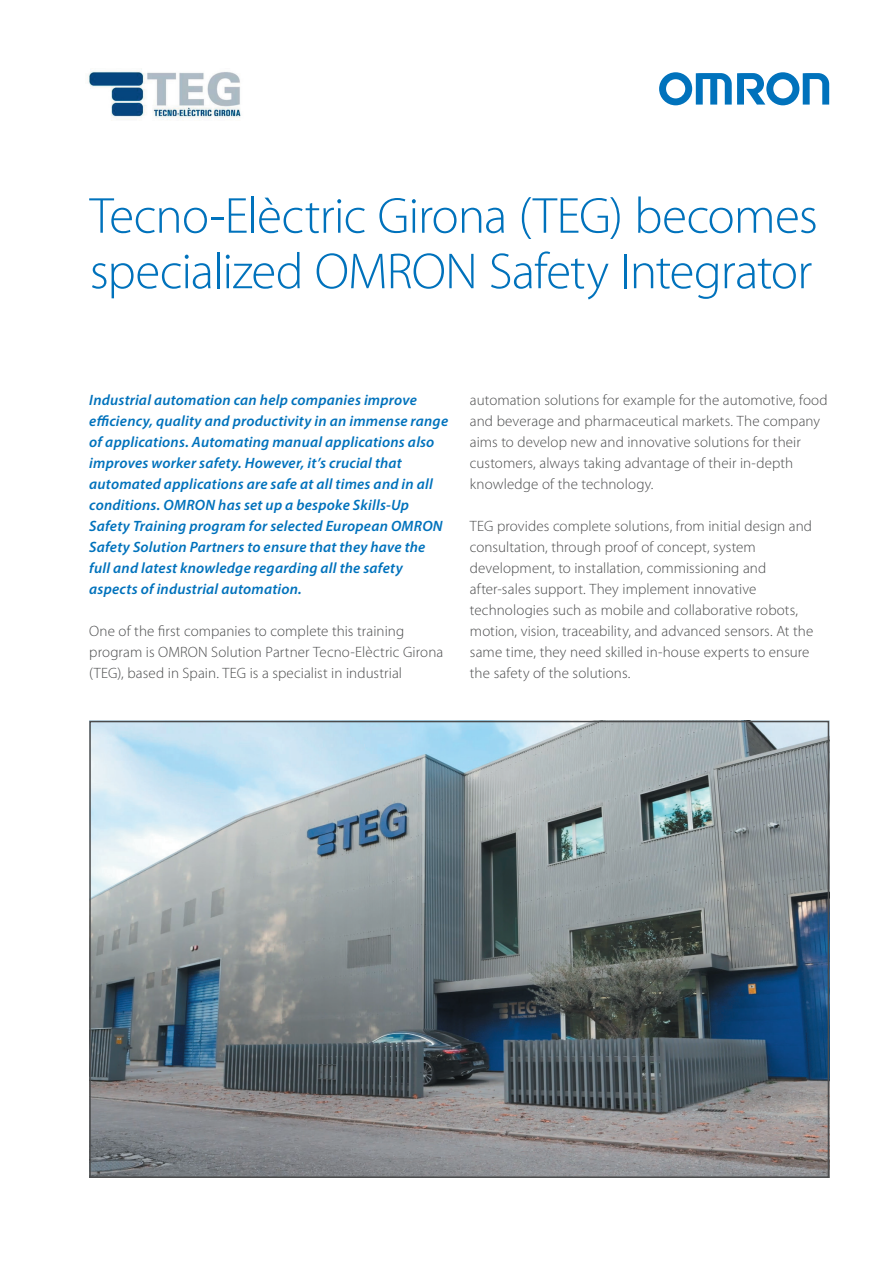
<style>
.page{position:relative;width:893px;height:1263px;background:#fff}
.page>*{position:absolute;margin:0;border:0;box-sizing:border-box;transform-origin:0 0}
.t1{font:300 51px/55.5px "Myriad Pro";letter-spacing:-.02em;color:#0072bc}
.t2{font:300 15px/21px "Myriad Pro";letter-spacing:.005em;color:#4b4c4d}
.t3{font:italic 600 15px/21px "Myriad Pro";letter-spacing:.015em;color:#0072bc}
</style>
<div class="page">
<svg style="left:659px;top:72px;width:170px;height:33px"></svg>
<img style="left:92px;top:724px;width:734px;height:451px">
<div style="left:89px;top:721px;width:740px;height:457px;border:2px solid #4b4c4d"></div>
<img style="left:89px;top:69px;width:152px;height:51px">
<h1 class="t1" style="left:90px;top:189px;width:730px">Tecno-Elèctric Girona (TEG) becomes specialized OMRON Safety Integrator</h1>
<p class="t3" style="left:89px;top:389px;width:360px">Industrial automation can help companies improve efficiency, quality and productivity in an immense range of applications. Automating manual applications also improves worker safety. However, it’s crucial that automated applications are safe at all times and in all conditions. OMRON has set up a bespoke Skills-Up Safety Training program for selected European OMRON Safety Solution Partners to ensure that they have the full and latest knowledge regarding all the safety aspects of industrial automation.</p>
<p class="t2" style="left:89px;top:620px;width:355px">One of the first companies to complete this training program is OMRON Solution Partner Tecno-Elèctric Girona (TEG), based in Spain. TEG is a specialist in industrial</p>
<p class="t2" style="left:470px;top:389px;width:359px">automation solutions for example for the automotive, food and beverage and pharmaceutical markets. The company aims to develop new and innovative solutions for their customers, always taking advantage of their in-depth knowledge of the technology.</p>
<p class="t2" style="left:470px;top:515px;width:345px">TEG provides complete solutions, from initial design and consultation, through proof of concept, system development, to installation, commissioning and after-sales support. They implement innovative technologies such as mobile and collaborative robots, motion, vision, traceability, and advanced sensors. At the same time, they need skilled in-house experts to ensure the safety of the solutions.</p>
</div>
